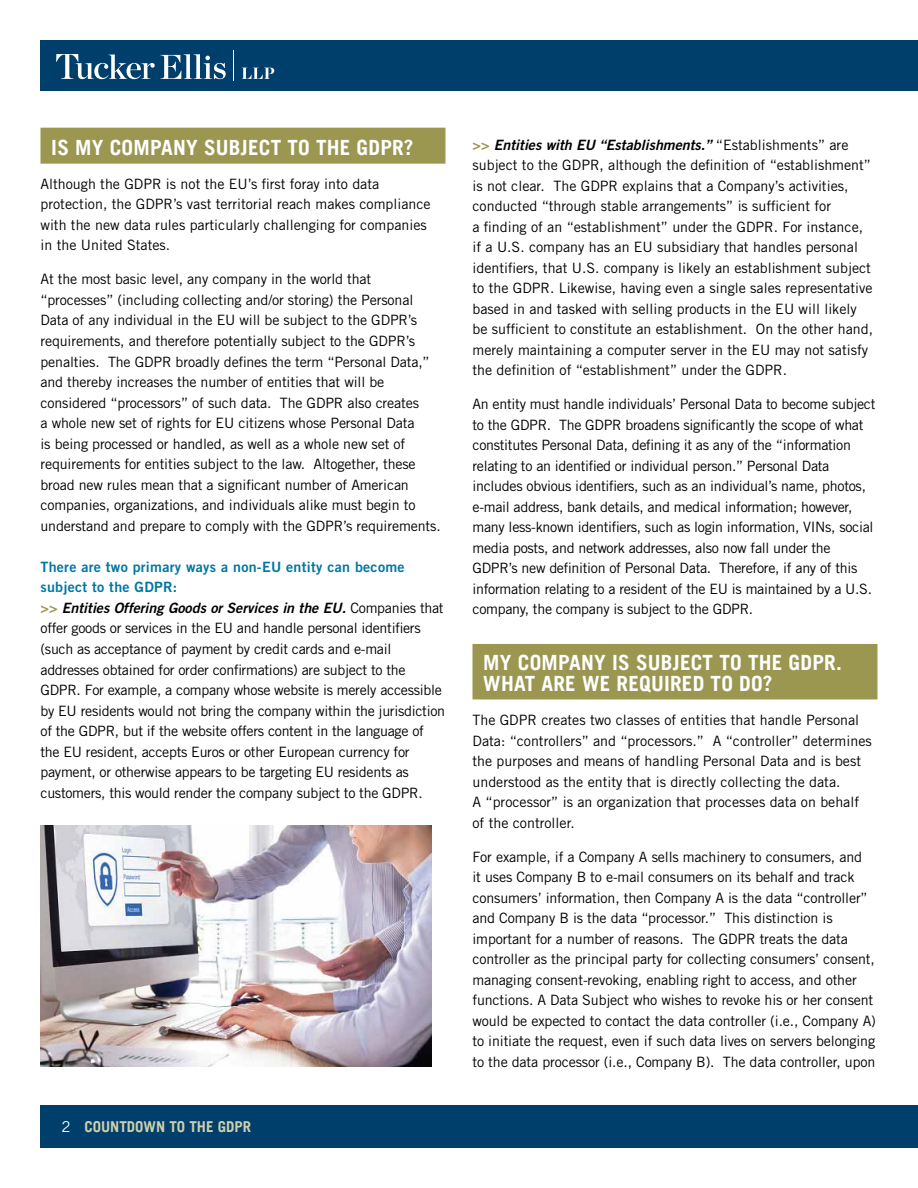
<style>
.page{position:relative;width:918px;height:1188px;background:#fff}
.page>*{position:absolute;margin:0;border:0;box-sizing:border-box;transform-origin:0 0}
.t1{font:700 21px/21.6px "Trade Gothic LT";letter-spacing:.01em;color:#fff}
.t2{font:700 15px "Trade Gothic LT";color:#ccd0ac}
.t3{font:14.25px/20.5px "Trade Gothic LT Std";letter-spacing:-.01em;color:#000}
.t4{font:14.25px "Trade Gothic LT Std Bd 2 Obl";color:#000}
.t5{font:14.25px/20.5px "Trade Gothic LT Std Bd 2";letter-spacing:.02em;color:#0077a2}
.s1{font-family:"Trade Gothic LT Std Bd 2";color:#9b9751}
.s2{font-family:"Trade Gothic LT Std"}
.s3{font-family:"Trade Gothic LT Std";font-weight:400;color:#fff}
</style>
<div class="page">
<div style="left:40px;top:40px;width:878px;height:51px;background:#003e6b"></div>
<hr style="left:234px;top:50px;width:1px;height:31px;background:#fff">
<svg style="left:56px;top:54px;width:170px;height:25px"></svg>
<svg style="left:242px;top:68px;width:32px;height:11px"></svg>
<div style="left:40px;top:128px;width:406px;height:36px;background:#9b9751"></div>
<div style="left:472px;top:644px;width:406px;height:55px;background:#9b9751"></div>
<div style="left:40px;top:1105px;width:878px;height:43px;background:#003e6b"></div>
<img style="left:40px;top:825px;width:392px;height:241px">
<h1 class="t1" style="left:51px;top:136px;width:364px">IS MY COMPANY SUBJECT TO THE GDPR?</h1>
<p class="t3" style="left:40px;top:173px;width:392px">Although the GDPR is not the EU’s first foray into data protection, the GDPR’s vast territorial reach makes compliance with the new data rules particularly challenging for companies in the United States.</p>
<p class="t3" style="left:40px;top:269px;width:402px">At the most basic level, any company in the world that “processes” (including collecting and/or storing) the Personal Data of any individual in the EU will be subject to the GDPR’s requirements, and therefore potentially subject to the GDPR’s penalties. The GDPR broadly defines the term “Personal Data,” and thereby increases the number of entities that will be considered “processors” of such data. The GDPR also creates<br>a whole new set of rights for EU citizens whose Personal Data<br>is being processed or handled, as well as a whole new set of requirements for entities subject to the law. Altogether, these broad new rules mean that a significant number of American companies, organizations, and individuals alike must begin to understand and prepare to comply with the GDPR’s requirements.</p>
<p class="t5" style="left:40px;top:556px;width:366px">There are two primary ways a non-EU entity can become subject to the GDPR:</p>
<p class="t4" style="left:40px;top:599px;width:405px"><span class="s1">&gt;&gt;</span> Entities Offering Goods or Services in the EU. <span class="s2">Companies that</span></p>
<p class="t3" style="left:40px;top:618px;width:406px">offer goods or services in the EU and handle personal identifiers (such as acceptance of payment by credit cards and e-mail addresses obtained for order confirmations) are subject to the GDPR. For example, a company whose website is merely accessible by EU residents would not bring the company within the jurisdiction of the GDPR, but if the website offers content in the language of the EU resident, accepts Euros or other European currency for payment, or otherwise appears to be targeting EU residents as customers, this would render the company subject to the GDPR.</p>
<p class="t2" style="left:62px;top:1117px;width:191px"><span class="s3">2</span> COUNTDOWN TO THE GDPR</p>
<p class="t4" style="left:472px;top:136px;width:378px"><span class="s1">&gt;&gt;</span> Entities with EU “Establishments.” <span class="s2">“Establishments” are</span></p>
<p class="t3" style="left:472px;top:155px;width:402px">subject to the GDPR, although the definition of “establishment” is not clear. The GDPR explains that a Company’s activities, conducted “through stable arrangements” is sufficient for<br>a finding of an “establishment” under the GDPR. For instance, if a U.S. company has an EU subsidiary that handles personal identifiers, that U.S. company is likely an establishment subject to the GDPR. Likewise, having even a single sales representative based in and tasked with selling products in the EU will likely be sufficient to constitute an establishment. On the other hand, merely maintaining a computer server in the EU may not satisfy the definition of “establishment” under the GDPR.</p>
<p class="t3" style="left:472px;top:394px;width:405px">An entity must handle individuals’ Personal Data to become subject to the GDPR. The GDPR broadens significantly the scope of what constitutes Personal Data, defining it as any of the “information relating to an identified or individual person.” Personal Data includes obvious identifiers, such as an individual’s name, photos, e-mail address, bank details, and medical information; however, many less-known identifiers, such as login information, VINs, social media posts, and network addresses, also now fall under the GDPR’s new definition of Personal Data. Therefore, if any of this information relating to a resident of the EU is maintained by a U.S. company, the company is subject to the GDPR.</p>
<h1 class="t1" style="left:483px;top:651px;width:360px">MY COMPANY IS SUBJECT TO THE GDPR.<br>WHAT ARE WE REQUIRED TO DO?</h1>
<p class="t3" style="left:472px;top:710px;width:401px">The GDPR creates two classes of entities that handle Personal Data: “controllers” and “processors.” A “controller” determines the purposes and means of handling Personal Data and is best understood as the entity that is directly collecting the data.<br>A “processor” is an organization that processes data on behalf of the controller.</p>
<p class="t3" style="left:472px;top:846px;width:405px">For example, if a Company A sells machinery to consumers, and<br>it uses Company B to e-mail consumers on its behalf and track consumers’ information, then Company A is the data “controller” and Company B is the data “processor.” This distinction is important for a number of reasons. The GDPR treats the data controller as the principal party for collecting consumers’ consent, managing consent-revoking, enabling right to access, and other functions. A Data Subject who wishes to revoke his or her consent would be expected to contact the data controller (i.e., Company A) to initiate the request, even if such data lives on servers belonging to the data processor (i.e., Company B). The data controller, upon</p>
</div>
